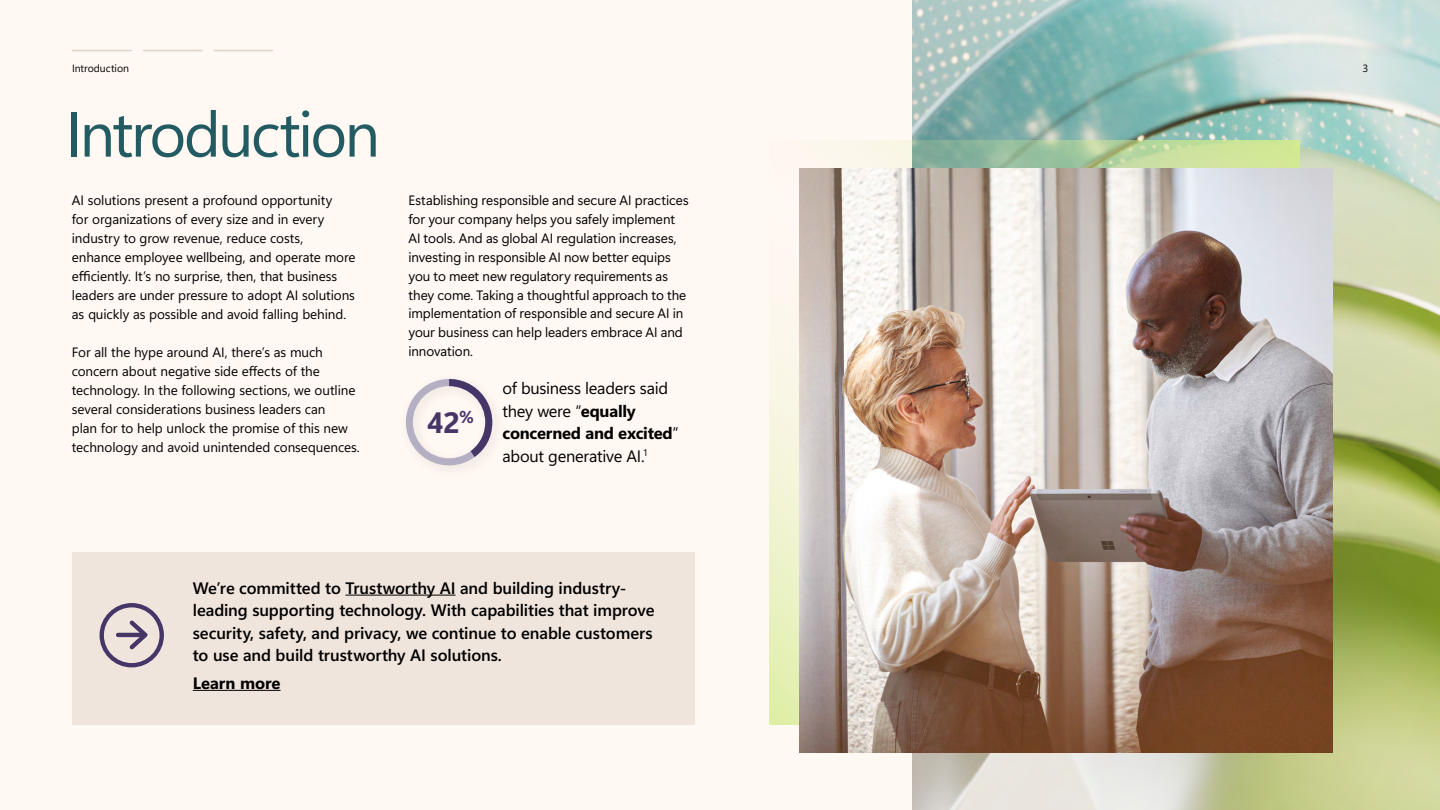
<style>
.page{position:relative;width:1440px;height:810px;background:#fff8f3}
.page>*{position:absolute;margin:0;border:0;box-sizing:border-box;transform-origin:0 0}
.t1{font:63px "Segoe Sans a 8000";letter-spacing:-.045em;color:#225b62}
.Large_Chart{font:29.33px "Segoe Sans a 8000 2 bc 0000";color:#463668}
.Body_Copy{font:16.5px/22.5px "Segoe Sans a 8000";letter-spacing:-.005em;color:#000}
.H3{font:16.5px/22.5px "Segoe Sans a 8000";letter-spacing:-.02em;color:#000}
.Body_Copy-2{font:16.5px "Segoe Sans a 8000 2 bc 0000";color:#000}
.Body_Copy-3{font:13.5px/18.9px "Segoe Sans a 8000";letter-spacing:-.005em;color:#000}
.Body_Copy-4{font:13.5px/18.9px "Segoe Sans 240000";letter-spacing:-.005em;color:#000}
.Page{font:10.5px "Segoe Sans a 8000";letter-spacing:-.005em;color:#000}
.s1{font-family:"Segoe Sans a 8000 2 bc 0000"}
</style>
<div class="page">
<img style="left:912px;top:0;width:528px;height:810px">
<svg style="left:769px;top:140px;width:531px;height:584px"></svg>
<img style="left:799px;top:168px;width:534px;height:585px">
<svg style="left:406px;top:379px;width:86px;height:86px"></svg>
<hr style="left:72px;top:50px;width:60px;height:1px;background:#e1d3c7">
<hr style="left:214px;top:50px;width:59px;height:1px;background:#e1d3c7">
<hr style="left:143px;top:50px;width:60px;height:1px;background:#e1d3c7">
<div style="left:72px;top:552px;width:622px;height:172px;background:#f0e5dd"></div>
<svg style="left:100px;top:603px;width:64px;height:64px"></svg>
<hr style="left:345px;top:595px;width:111px;height:1px;background:#000">
<hr style="left:193px;top:690px;width:88px;height:1px;background:#000">
<p class="Page" style="left:72px;top:61px;width:59px">Introduction</p>
<p class="Page" style="left:1362px;top:61px;width:7px">3</p>
<h1 class="t1" style="left:66px;top:90px;width:316px">Introduction</h1>
<p class="Body_Copy-3" style="left:72px;top:191px;width:285px">AI solutions present a profound opportunity<br>for organizations of every size and in every industry to grow revenue, reduce costs, enhance employee wellbeing, and operate more efficiently. It’s no surprise, then, that business leaders are under pressure to adopt AI solutions as quickly as possible and avoid falling behind.</p>
<p class="Body_Copy-3" style="left:72px;top:342px;width:289px">For all the hype around AI, there’s as much concern about negative side effects of the technology. In the following sections, we outline several considerations business leaders can<br>plan for to help unlock the promise of this new technology and avoid unintended consequences.</p>
<p class="Body_Copy-4" style="left:409px;top:190px;width:282px">Establishing responsible and secure AI practices for your company helps you safely implement AI tools. And as global AI regulation increases, investing in responsible AI now better equips you to meet new regulatory requirements as they come. Taking a thoughtful approach to the implementation of responsible and secure AI in your business can help leaders embrace AI and innovation.</p>
<p class="Large_Chart" style="left:427px;top:401px;width:49px">42<sup>%</sup></p>
<p class="H3" style="left:502px;top:377px;width:178px">of business leaders said they were “<span class="s1">equally concerned and excited</span>” about generative AI.<sup>1</sup></p>
<p class="Body_Copy" style="left:193px;top:576px;width:463px">We’re committed to Trustworthy AI and building industry&shy;leading supporting technology. With capabilities that improve security, safety, and privacy, we continue to enable customers to use and build trustworthy AI solutions.</p>
<p class="Body_Copy-2" style="left:193px;top:671px;width:89px">Learn more</p>
</div>
